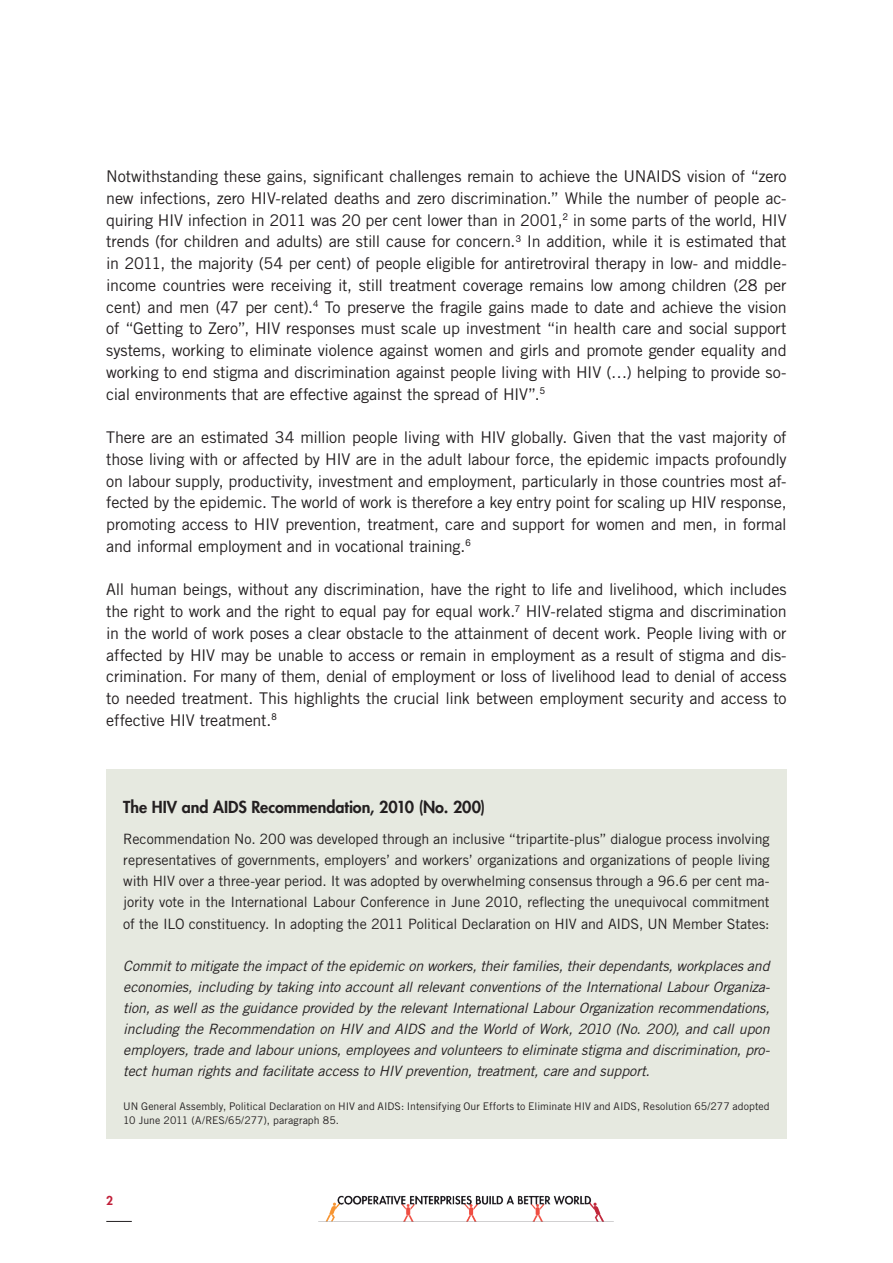
<style>
.page{position:relative;width:893px;height:1263px;background:#fff}
.page>*{position:absolute;margin:0;border:0;box-sizing:border-box;transform-origin:0 0}
.body{font:16.2px/21.8px "Trade Gothic LT Std";letter-spacing:-.015em;color:#231f20;text-align:justify}
.body-2{font:800 16.2px "Futura Std";color:#231f20}
.body-3{font:italic 14.25px/21px "Trade Gothic LT Std";letter-spacing:-.01em;color:#231f20;text-align:justify}
.body-4{font:14.25px/21px "Trade Gothic LT Std";letter-spacing:-.01em;color:#231f20;text-align:justify}
.t1{font:800 12px "Futura Std";color:#c11f39}
.body-5{font:10.5px/13.5px "Trade Gothic LT Std";color:#231f20}
</style>
<div class="page">
<img style="left:318px;top:1195px;width:296px;height:27px">
<svg style="left:106px;top:1221px;width:26px;height:1px"></svg>
<div style="left:106px;top:769px;width:681px;height:370px;background:#e6e9e0"></div>
<p class="body" style="left:106px;top:165px;width:682px">Notwithstanding these gains, significant challenges remain to achieve the UNAIDS vision of “zero new infections, zero HIV-related deaths and zero discrimination.” While the number of people ac&shy;quiring HIV infection in 2011 was 20 per cent lower than in 2001,<sup>2</sup> in some parts of the world, HIV trends (for children and adults) are still cause for concern.<sup>3</sup> In addition, while it is estimated that in 2011, the majority (54 per cent) of people eligible for antiretroviral therapy in low- and middle&shy;income countries were receiving it, still treatment coverage remains low among children (28 per cent) and men (47 per cent).<sup>4</sup> To preserve the fragile gains made to date and achieve the vision of “Getting to Zero”, HIV responses must scale up investment “in health care and social support systems, working to eliminate violence against women and girls and promote gender equality and working to end stigma and discrimination against people living with HIV (…) helping to provide so&shy;cial environments that are effective against the spread of HIV”.<sup>5</sup></p>
<p class="body" style="left:106px;top:426px;width:682px">There are an estimated 34 million people living with HIV globally. Given that the vast majority of those living with or affected by HIV are in the adult labour force, the epidemic impacts profoundly on labour supply, productivity, investment and employment, particularly in those countries most af&shy;fected by the epidemic. The world of work is therefore a key entry point for scaling up HIV response, promoting access to HIV prevention, treatment, care and support for women and men, in formal and informal employment and in vocational training.<sup>6</sup></p>
<p class="body" style="left:106px;top:579px;width:682px">All human beings, without any discrimination, have the right to life and livelihood, which includes the right to work and the right to equal pay for equal work.<sup>7</sup> HIV-related stigma and discrimination in the world of work poses a clear obstacle to the attainment of decent work. People living with or affected by HIV may be unable to access or remain in employment as a result of stigma and dis&shy;crimination. For many of them, denial of employment or loss of livelihood lead to denial of access to needed treatment. This highlights the crucial link between employment security and access to effective HIV treatment.<sup>8</sup></p>
<p class="body-2" style="left:123px;top:797px;width:363px">The HIV and AIDS Recommendation, 2010 (No. 200)</p>
<p class="body-4" style="left:123px;top:829px;width:648px">Recommendation No. 200 was developed through an inclusive “tripartite-plus” dialogue process involving representatives of governments, employers’ and workers’ organizations and organizations of people living with HIV over a three-year period. It was adopted by overwhelming consensus through a 96.6 per cent ma&shy;jority vote in the International Labour Conference in June 2010, reflecting the unequivocal commitment of the ILO constituency. In adopting the 2011 Political Declaration on HIV and AIDS, UN Member States:</p>
<p class="body-3" style="left:123px;top:955px;width:648px">Commit to mitigate the impact of the epidemic on workers, their families, their dependants, workplaces and economies, including by taking into account all relevant conventions of the International Labour Organiza&shy;tion, as well as the guidance provided by the relevant International Labour Organization recommendations, including the Recommendation on HIV and AIDS and the World of Work, 2010 (No. 200), and call upon employers, trade and labour unions, employees and volunteers to eliminate stigma and discrimination, pro&shy;tect human rights and facilitate access to HIV prevention, treatment, care and support.</p>
<p class="body-5" style="left:123px;top:1099px;width:648px">UN General Assembly, Political Declaration on HIV and AIDS: Intensifying Our Efforts to Eliminate HIV and AIDS, Resolution 65/277 adopted<br>10 June 2011 (A/RES/65/277), paragraph 85.</p>
<p class="t1" style="left:106px;top:1192px;width:8px">2</p>
</div>
